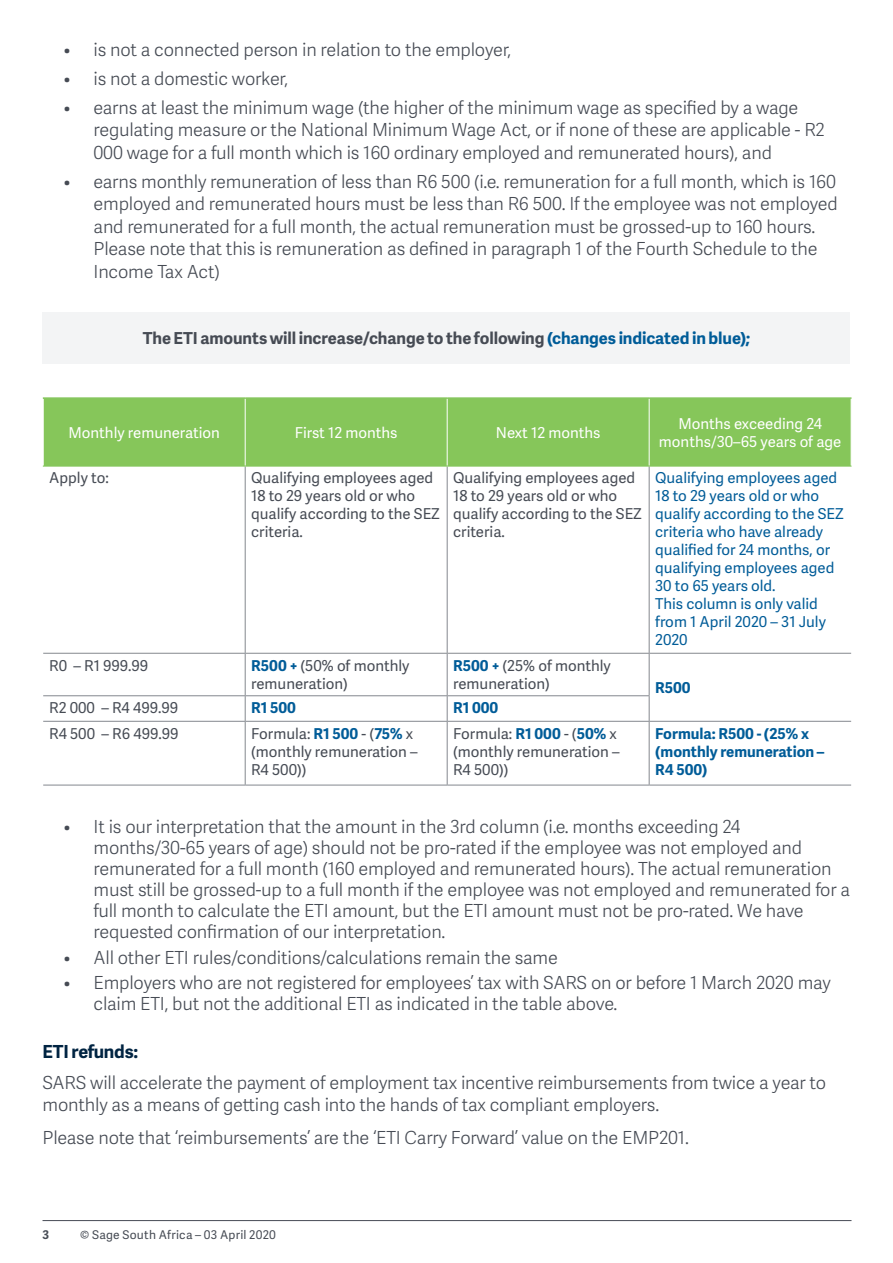
<style>
.page{position:relative;width:893px;height:1263px;background:#fff}
.page>*{position:absolute;margin:0;border:0;box-sizing:border-box;transform-origin:0 0}
._02__Sub_Headers{font:18px/22.5px "Adelle Sans SAGE Lt";letter-spacing:-.01em;color:#464b54}
._03__Body_Text{font:18px/21px "Adelle Sans SAGE Lt";letter-spacing:-.01em;color:#464b54}
._02__Sub_Headers-2{font:700 18px "Adelle Sans SAGE";letter-spacing:-.01em;color:#002442}
._03__Body_Text-2{font:700 16.5px "Adelle Sans SAGE";letter-spacing:-.005em;color:#464b54}
.t1{font:15px/18px "Adelle Sans SAGE";color:#464b54}
.t2{font:15px/18px "Adelle Sans SAGE";color:#005c98}
.t3{font:15px/18px "Adelle Sans SAGE";color:#fff;text-align:center}
.t4{font:700 15px/18px "Adelle Sans SAGE";color:#005c98}
.t5{font:12px "Adelle Sans SAGE";letter-spacing:.02em;color:#464b54}
.t6{font:700 12px "Adelle Sans SAGE";color:#464b54}
.s1{color:#005c98}
.s2{font-weight:700;color:#005c98}
</style>
<div class="page">
<hr style="left:43px;top:1220px;width:808px;height:1px;background:#464b54">
<div style="left:44px;top:399px;width:807px;height:67px;background:#86c65a"></div>
<svg style="left:43px;top:467px;width:808px;height:318px"></svg>
<hr style="left:245px;top:466px;width:1px;height:187px;background:#84888e">
<hr style="left:447px;top:466px;width:1px;height:187px;background:#84888e">
<hr style="left:649px;top:466px;width:1px;height:187px;background:#84888e">
<hr style="left:245px;top:654px;width:1px;height:41px;background:#84888e">
<hr style="left:447px;top:654px;width:1px;height:41px;background:#84888e">
<hr style="left:649px;top:654px;width:1px;height:41px;background:#84888e">
<svg style="left:245px;top:696px;width:1px;height:25px"></svg>
<svg style="left:447px;top:696px;width:1px;height:25px"></svg>
<svg style="left:649px;top:696px;width:1px;height:25px"></svg>
<hr style="left:245px;top:722px;width:1px;height:63px;background:#84888e">
<hr style="left:447px;top:722px;width:1px;height:63px;background:#84888e">
<hr style="left:649px;top:722px;width:1px;height:63px;background:#84888e">
<hr style="left:43px;top:653px;width:202px;height:1px;background:#84888e">
<hr style="left:245px;top:653px;width:202px;height:1px;background:#84888e">
<hr style="left:447px;top:653px;width:202px;height:1px;background:#84888e">
<hr style="left:649px;top:653px;width:202px;height:1px;background:#84888e">
<hr style="left:43px;top:695px;width:202px;height:1px;background:#84888e">
<hr style="left:245px;top:695px;width:202px;height:1px;background:#84888e">
<hr style="left:447px;top:695px;width:202px;height:1px;background:#84888e">
<hr style="left:43px;top:721px;width:202px;height:1px;background:#84888e">
<hr style="left:245px;top:721px;width:202px;height:1px;background:#84888e">
<hr style="left:447px;top:721px;width:202px;height:1px;background:#84888e">
<hr style="left:649px;top:721px;width:202px;height:1px;background:#84888e">
<hr style="left:43px;top:785px;width:202px;height:1px;background:#84888e">
<hr style="left:245px;top:785px;width:202px;height:1px;background:#84888e">
<hr style="left:447px;top:785px;width:202px;height:1px;background:#84888e">
<hr style="left:649px;top:785px;width:202px;height:1px;background:#84888e">
<hr style="left:43px;top:397px;width:202px;height:2px;background:#85c65d">
<hr style="left:245px;top:397px;width:202px;height:2px;background:#85c65d">
<hr style="left:447px;top:397px;width:202px;height:2px;background:#85c65d">
<hr style="left:649px;top:397px;width:202px;height:2px;background:#85c65d">
<hr style="left:245px;top:399px;width:1px;height:67px;background:#fff">
<hr style="left:447px;top:399px;width:1px;height:67px;background:#fff">
<hr style="left:649px;top:399px;width:1px;height:67px;background:#fff">
<hr style="left:43px;top:466px;width:202px;height:1px;background:#85c65d">
<hr style="left:245px;top:466px;width:202px;height:1px;background:#85c65d">
<hr style="left:447px;top:466px;width:202px;height:1px;background:#85c65d">
<hr style="left:649px;top:466px;width:202px;height:1px;background:#85c65d">
<div style="left:43px;top:312px;width:807px;height:51px;background:#f3f4f5"></div>
<p class="_02__Sub_Headers" style="left:64px;top:38px;width:449px">• is not a connected person in relation to the employer,</p>
<p class="_02__Sub_Headers" style="left:64px;top:67px;width:226px">• is not a domestic worker,</p>
<p class="_02__Sub_Headers" style="left:94px;top:96px;width:733px;text-indent:-30px">• earns at least the minimum wage (the higher of the minimum wage as specified by a wage regulating measure or the National Minimum Wage Act, or if none of these are applicable - R2<br>000 wage for a full month which is 160 ordinary employed and remunerated hours), and</p>
<p class="_02__Sub_Headers" style="left:94px;top:170px;width:746px;text-indent:-30px">• earns monthly remuneration of less than R6 500 (i.e. remuneration for a full month, which is 160 employed and remunerated hours must be less than R6 500. If the employee was not employed and remunerated for a full month, the actual remuneration must be grossed-up to 160 hours.<br>Please note that this is remuneration as defined in paragraph 1 of the Fourth Schedule to the Income Tax Act)</p>
<p class="_03__Body_Text-2" style="left:143px;top:326px;width:609px">The ETI amounts will increase/change to the following <span class="s1">(changes indicated in blue);</span></p>
<p class="t3" style="left:68px;top:423px;width:153px">Monthly remuneration</p>
<p class="t3" style="left:295px;top:423px;width:104px">First 12 months</p>
<p class="t3" style="left:496px;top:423px;width:106px">Next 12 months</p>
<p class="t3" style="left:659px;top:414px;width:184px">Months exceeding 24 months/30–65 years of age</p>
<p class="t1" style="left:49px;top:469px;width:61px">Apply to:</p>
<p class="t1" style="left:251px;top:469px;width:190px">Qualifying employees aged<br>18 to 29 years old or who qualify according to the SEZ criteria.</p>
<p class="t1" style="left:453px;top:469px;width:190px">Qualifying employees aged<br>18 to 29 years old or who qualify according to the SEZ criteria.</p>
<p class="t2" style="left:655px;top:469px;width:190px">Qualifying employees aged<br>18 to 29 years old or who qualify according to the SEZ criteria who have already qualified for 24 months, or</p>
<p class="t2" style="left:655px;top:559px;width:181px">qualifying employees aged<br>30 to 65 years old.</p>
<p class="t2" style="left:655px;top:595px;width:172px">This column is only valid from 1 April 2020 – 31 July<br>2020</p>
<p class="t1" style="left:49px;top:656px;width:101px">R0 – R1 999.99</p>
<p class="t1" style="left:251px;top:656px;width:160px"><span class="s2">R500 +</span> (50% of monthly remuneration)</p>
<p class="t1" style="left:453px;top:656px;width:159px"><span class="s2">R500 +</span> (25% of monthly remuneration)</p>
<p class="t4" style="left:655px;top:678px;width:37px">R500</p>
<p class="t1" style="left:49px;top:698px;width:131px">R2 000 – R4 499.99</p>
<p class="t4" style="left:251px;top:698px;width:46px">R1 500</p>
<p class="t4" style="left:453px;top:698px;width:47px">R1 000</p>
<p class="t1" style="left:49px;top:724px;width:131px">R4 500 – R6 499.99</p>
<p class="t1" style="left:251px;top:724px;width:168px">Formula: <span class="s2">R1 500</span> - (<span class="s2">75%</span> x (monthly remuneration –<br>R4 500))</p>
<p class="t1" style="left:453px;top:724px;width:168px">Formula: <span class="s2">R1 000</span> - (<span class="s2">50%</span> x (monthly remuneration –<br>R4 500))</p>
<p class="t4" style="left:655px;top:724px;width:171px">Formula: R500 - (25% x (monthly remuneration –<br>R4 500)</p>
<p class="_03__Body_Text" style="left:94px;top:816px;width:758px;text-indent:-30px">• It is our interpretation that the amount in the 3rd column (i.e. months exceeding 24 months/30-65 years of age) should not be pro-rated if the employee was not employed and remunerated for a full month (160 employed and remunerated hours). The actual remuneration must still be grossed-up to a full month if the employee was not employed and remunerated for a full month to calculate the ETI amount, but the ETI amount must not be pro-rated. We have requested confirmation of our interpretation.</p>
<p class="_03__Body_Text" style="left:64px;top:946px;width:496px">• All other ETI rules/conditions/calculations remain the same</p>
<p class="_03__Body_Text" style="left:94px;top:971px;width:739px;text-indent:-30px">• Employers who are not registered for employees’ tax with SARS on or before 1 March 2020 may claim ETI, but not the additional ETI as indicated in the table above.</p>
<p class="_02__Sub_Headers-2" style="left:43px;top:1038px;width:97px">ETI refunds:</p>
<p class="_02__Sub_Headers" style="left:43px;top:1070px;width:785px">SARS will accelerate the payment of employment tax incentive reimbursements from twice a year to monthly as a means of getting cash into the hands of tax compliant employers.</p>
<p class="_02__Sub_Headers" style="left:43px;top:1126px;width:648px">Please note that ‘reimbursements’ are the ‘ETI Carry Forward’ value on the EMP201.</p>
<p class="t6" style="left:43px;top:1226px;width:8px">3</p>
<p class="t5" style="left:80px;top:1226px;width:197px">© Sage South Africa – 03 April 2020</p>
</div>
